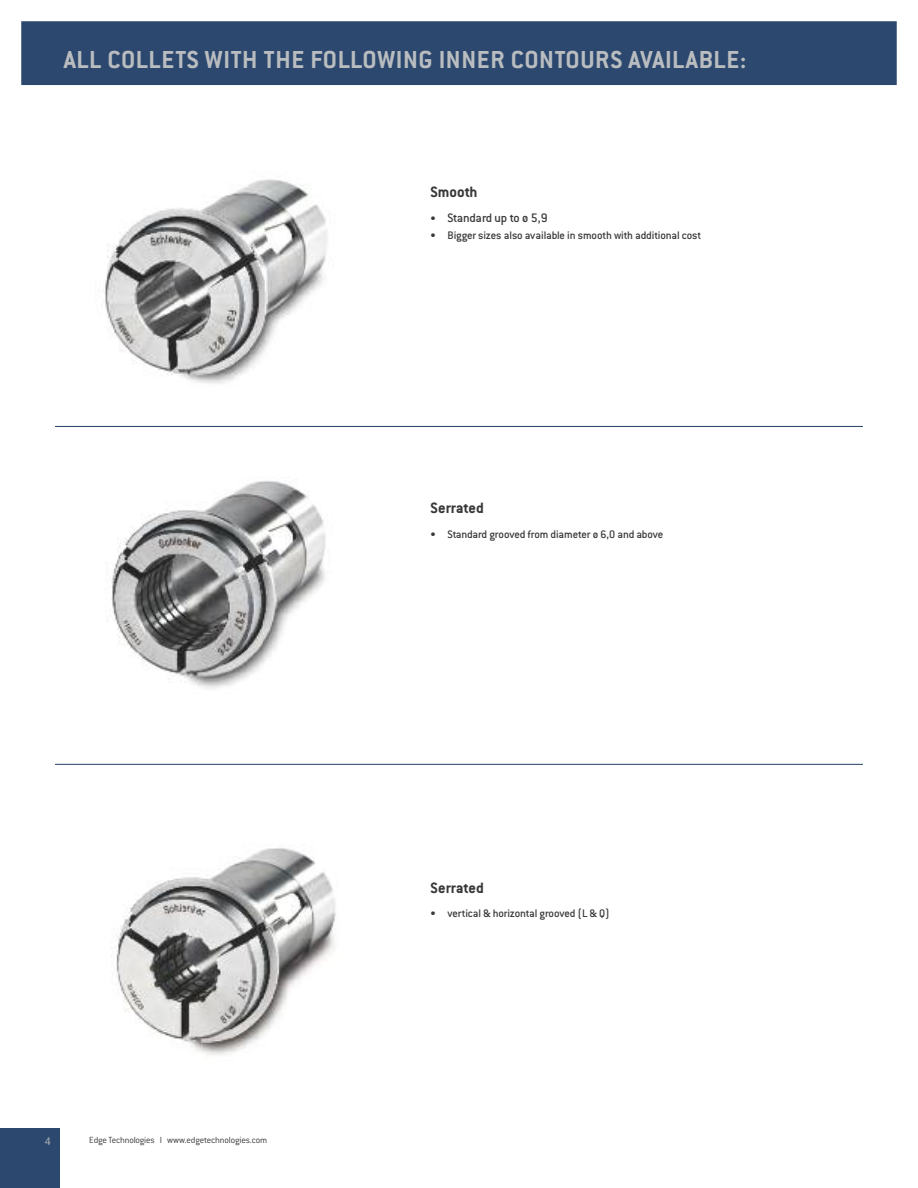
<style>
.page{position:relative;width:918px;height:1188px;background:#fff}
.page>*{position:absolute;margin:0;border:0;box-sizing:border-box;transform-origin:0 0}
.t1{font:700 27px "Conduit ITC";letter-spacing:.025em;color:#babdc0}
.t2{font:700 16.5px "Conduit ITC";color:#393839}
.t3{font:500 13.5px "Conduit ITC";letter-spacing:-.02em;color:#393839}
.t4{font:500 12px "Conduit ITC";letter-spacing:-.01em;color:#393839}
.t5{font:300 12px "Conduit ITC";color:#babdc0}
.t6{font:300 9.75px "Conduit ITC";letter-spacing:-.015em;color:#393839}
.s1{font-size:12px}
</style>
<div class="page">
<div style="left:22px;top:22px;width:874px;height:62px;background:#2c486e"></div>
<div style="left:21px;top:21px;width:876px;height:64px;border:1px solid #2c486e"></div>
<div style="left:0;top:1128px;width:60px;height:60px;background:#2c486e"></div>
<img style="left:105px;top:179px;width:222px;height:205px">
<img style="left:110px;top:480px;width:216px;height:209px">
<img style="left:113px;top:848px;width:223px;height:207px">
<hr style="left:55px;top:426px;width:808px;height:1px;background:#2c486e">
<hr style="left:55px;top:764px;width:808px;height:1px;background:#2c486e">
<h1 class="t1" style="left:64px;top:51px;width:684px">ALL COLLETS WITH THE FOLLOWING INNER CONTOURS AVAILABLE:</h1>
<h2 class="t2" style="left:431px;top:187px;width:49px">Smooth</h2>
<p class="t3" style="left:431px;top:214px;width:118px"><span class="s1">•</span> Standard up to ø 5,9</p>
<p class="t4" style="left:431px;top:232px;width:272px">• Bigger sizes also available in smooth with additional cost</p>
<h2 class="t2" style="left:431px;top:503px;width:55px">Serrated</h2>
<p class="t4" style="left:431px;top:530px;width:234px">• Standard grooved from diameter ø 6,0 and above</p>
<p class="t5" style="left:45px;top:1137px;width:8px">4</p>
<p class="t6" style="left:89px;top:1137px;width:180px">Edge Technologies I www.edgetechnologies.com</p>
<h2 class="t2" style="left:431px;top:882px;width:55px">Serrated</h2>
<p class="t4" style="left:431px;top:910px;width:181px">• vertical &amp; horizontal grooved (L &amp; Q)</p>
</div>
